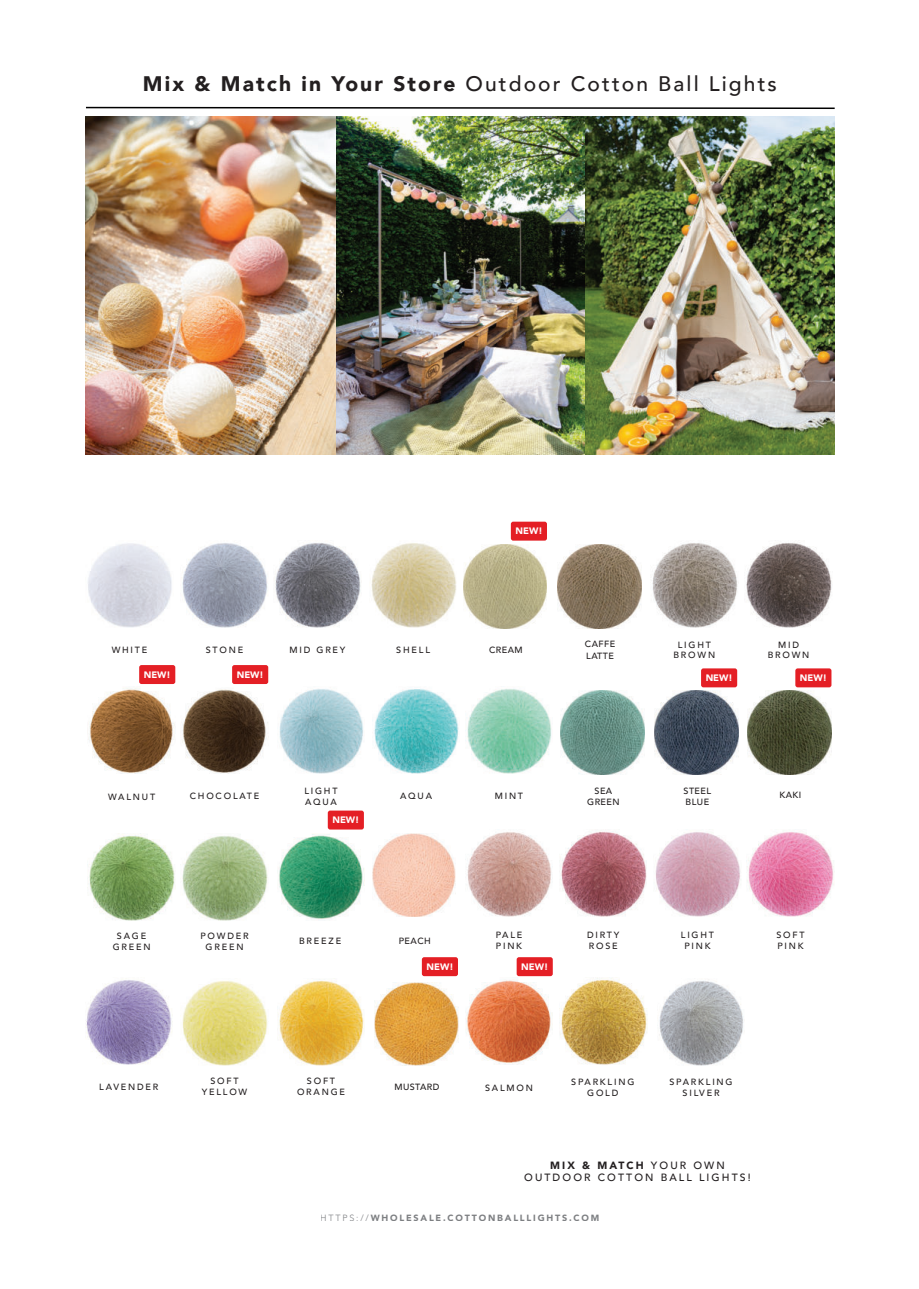
<style>
.page{position:relative;width:919px;height:1289px;background:#fff}
.page>*{position:absolute;margin:0;border:0;box-sizing:border-box;transform-origin:0 0}
.t1{font:500 21px "Avenir";letter-spacing:.1em;color:#231f20}
.t2{font:500 10.5px/12.6px "Avenir";letter-spacing:.2em;color:#231f20;text-align:center}
.t3{font:900 9.3px "Avenir";color:#fff}
.t4{font:500 9px/10.8px "Avenir";letter-spacing:.2em;color:#231f20;text-align:center}
.t5{font:900 9px "Avenir";letter-spacing:.2em;color:#7d7f82}
.t6{font:500 9px/11.1px "Avenir";letter-spacing:.05em;color:#231f20}
.s1{font-weight:900}
.s2{font-weight:300}
</style>
<div class="page">
<img style="left:85px;top:117px;width:749px;height:338px">
<svg style="left:86px;top:106px;width:749px;height:3px"></svg>
<img style="left:659px;top:981px;width:85px;height:85px">
<img style="left:559px;top:977px;width:88px;height:88px">
<img style="left:279px;top:689px;width:85px;height:85px">
<img style="left:465px;top:688px;width:87px;height:86px">
<img style="left:86px;top:980px;width:86px;height:85px">
<img style="left:655px;top:832px;width:85px;height:85px">
<img style="left:372px;top:689px;width:87px;height:85px">
<img style="left:746px;top:832px;width:88px;height:85px">
<img style="left:278px;top:978px;width:86px;height:88px">
<img style="left:182px;top:836px;width:86px;height:85px">
<img style="left:560px;top:831px;width:87px;height:86px">
<img style="left:89px;top:833px;width:86px;height:88px">
<img style="left:182px;top:981px;width:86px;height:85px">
<img style="left:467px;top:832px;width:85px;height:85px">
<img style="left:88px;top:543px;width:84px;height:85px">
<img style="left:275px;top:543px;width:86px;height:85px">
<img style="left:746px;top:543px;width:86px;height:85px">
<img style="left:371px;top:543px;width:86px;height:85px">
<img style="left:181px;top:543px;width:87px;height:85px">
<img style="left:652px;top:543px;width:86px;height:85px">
<img style="left:463px;top:544px;width:84px;height:84px">
<img style="left:557px;top:544px;width:84px;height:84px">
<img style="left:561px;top:690px;width:83px;height:84px">
<img style="left:747px;top:690px;width:84px;height:84px">
<img style="left:654px;top:690px;width:84px;height:84px">
<img style="left:375px;top:982px;width:83px;height:83px">
<img style="left:372px;top:833px;width:84px;height:84px">
<img style="left:465px;top:980px;width:87px;height:84px">
<img style="left:277px;top:834px;width:88px;height:85px">
<img style="left:88px;top:688px;width:87px;height:85px">
<img style="left:182px;top:689px;width:86px;height:85px">
<div style="left:511px;top:521px;width:36px;height:19px;background:#e41f25;border-radius:2px"></div>
<div style="left:422px;top:957px;width:36px;height:19px;background:#e41f25;border-radius:2px"></div>
<div style="left:516px;top:957px;width:36px;height:19px;background:#e41f25;border-radius:2px"></div>
<div style="left:795px;top:668px;width:36px;height:19px;background:#e41f25;border-radius:2px"></div>
<div style="left:328px;top:810px;width:36px;height:19px;background:#e41f25;border-radius:2px"></div>
<div style="left:701px;top:668px;width:36px;height:19px;background:#e41f25;border-radius:2px"></div>
<div style="left:139px;top:665px;width:36px;height:19px;background:#e41f25;border-radius:2px"></div>
<div style="left:232px;top:665px;width:36px;height:19px;background:#e41f25;border-radius:2px"></div>
<h1 class="t1" style="left:143px;top:75px;width:635px"><span class="s1">Mix &amp; Match in Your Store</span> Outdoor Cotton Ball Lights</h1>
<p class="t3" style="left:515px;top:527px;width:28px">NEW!</p>
<p class="t4" style="left:489px;top:645px;width:35px">CREAM</p>
<p class="t6" style="left:585px;top:639px;width:32px">CAFFE<br>LATTE</p>
<p class="t4" style="left:206px;top:645px;width:39px">STONE</p>
<p class="t4" style="left:396px;top:645px;width:35px">SHELL</p>
<p class="t4" style="left:673px;top:640px;width:43px">LIGHT<br>BROWN</p>
<p class="t4" style="left:112px;top:645px;width:37px">WHITE</p>
<p class="t4" style="left:289px;top:645px;width:57px">MID GREY</p>
<p class="t4" style="left:767px;top:640px;width:43px">MID<br>BROWN</p>
<p class="t3" style="left:144px;top:670px;width:28px">NEW!</p>
<p class="t3" style="left:237px;top:670px;width:28px">NEW!</p>
<p class="t4" style="left:108px;top:792px;width:49px">WALNUT</p>
<p class="t4" style="left:190px;top:791px;width:71px">CHOCOLATE</p>
<p class="t4" style="left:304px;top:786px;width:35px;text-align:left">LIGHT<br>AQUA</p>
<p class="t4" style="left:494px;top:791px;width:30px">MINT</p>
<p class="t4" style="left:400px;top:791px;width:33px">AQUA</p>
<p class="t3" style="left:332px;top:816px;width:28px">NEW!</p>
<p class="t3" style="left:705px;top:674px;width:28px">NEW!</p>
<p class="t3" style="left:799px;top:674px;width:28px">NEW!</p>
<p class="t6" style="left:683px;top:785px;width:29px">STEEL<br>BLUE</p>
<p class="t6" style="left:587px;top:785px;width:34px;text-align:center">SEA<br>GREEN</p>
<p class="t4" style="left:779px;top:790px;width:23px">KAKI</p>
<p class="t4" style="left:113px;top:931px;width:39px">SAGE<br>GREEN</p>
<p class="t4" style="left:200px;top:931px;width:50px">POWDER<br>GREEN</p>
<p class="t4" style="left:587px;top:930px;width:34px;text-align:left">DIRTY<br>ROSE</p>
<p class="t4" style="left:495px;top:930px;width:28px;text-align:left">PALE<br>PINK</p>
<p class="t4" style="left:399px;top:936px;width:33px">PEACH</p>
<p class="t4" style="left:299px;top:936px;width:44px">BREEZE</p>
<p class="t3" style="left:426px;top:962px;width:28px">NEW!</p>
<p class="t3" style="left:521px;top:962px;width:28px">NEW!</p>
<p class="t4" style="left:680px;top:930px;width:35px">LIGHT<br>PINK</p>
<p class="t4" style="left:776px;top:930px;width:30px;text-align:left">SOFT<br>PINK</p>
<p class="t4" style="left:99px;top:1082px;width:61px">LAVENDER</p>
<p class="t4" style="left:202px;top:1076px;width:47px">SOFT<br>YELLOW</p>
<p class="t4" style="left:297px;top:1076px;width:49px">SOFT<br>ORANGE</p>
<p class="t6" style="left:394px;top:1082px;width:47px">MUSTARD</p>
<p class="t4" style="left:485px;top:1082px;width:49px">SALMON</p>
<p class="t4" style="left:571px;top:1077px;width:65px">SPARKLING<br>GOLD</p>
<p class="t4" style="left:669px;top:1077px;width:65px">SPARKLING<br>SILVER</p>
<p class="t2" style="left:524px;top:1159px;width:228px"><span class="s1">MIX &amp; MATCH</span> YOUR OWN<br>OUTDOOR COTTON BALL LIGHTS!</p>
<p class="t5" style="left:320px;top:1213px;width:280px"><span class="s2">HTTPS://</span>WHOLESALE.COTTONBALLLIGHTS.COM</p>
</div>
